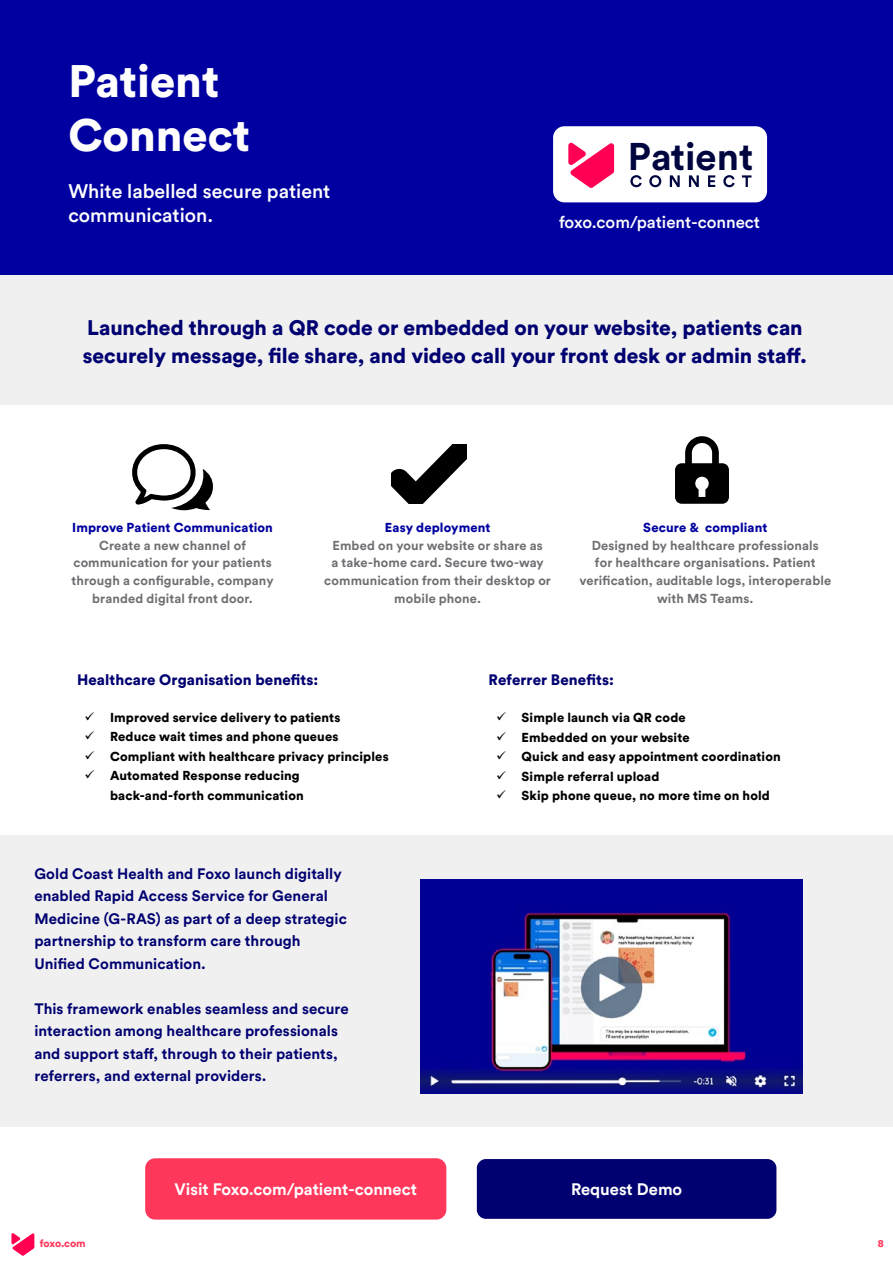
<style>
.page{position:relative;width:893px;height:1263px;background:#fff}
.page>*{position:absolute;margin:0;border:0;box-sizing:border-box;transform-origin:0 0}
.t1{font:900 45px/54px "Circular Std";color:#fff}
.t2{font:700 38.25px "Circular Std";color:#000540}
.t3{font:900 20.85px/27.9px "Circular Std";letter-spacing:-.005em;color:#000071}
.t4{font:500 19.5px/24px "Circular Std";color:#fff}
.t5{font:500 16.8px "Circular Std";color:#fff}
.t6{font:700 16.5px "Circular Std";color:#fff}
.t7{font:700 15px/22.5px "Circular Std";letter-spacing:.005em;color:#000071}
.t8{font:900 15px "Circular Std";letter-spacing:.005em;color:#000071}
.t9{font:700 12.9px/17.5px "Circular Std";letter-spacing:.01em;color:#6d6e71;text-align:center}
.t10{font:900 12.9px/19.5px "Circular Std";letter-spacing:.01em;color:#000}
.t11{font:900 12.9px "Circular Std";letter-spacing:.01em;color:#0000a0}
.t12{font:900 10.5px "Circular Std";letter-spacing:-.005em;color:#ff375b}
</style>
<div class="page">
<div style="left:0;top:836px;width:893px;height:291px;background:#f0f0f0"></div>
<div style="left:0;top:0;width:893px;height:275px;background:#0000a0"></div>
<div style="left:0;top:275px;width:893px;height:129px;background:#f0f0f0"></div>
<div style="left:145px;top:1158px;width:301px;height:61px;background:#ff375b;border-radius:10px"></div>
<div style="left:476px;top:1158px;width:301px;height:61px;background:#000071;border-radius:10px"></div>
<div style="left:475px;top:1157px;width:303px;height:63px;border:2px solid #fff;border-radius:10px"></div>
<div style="left:553px;top:126px;width:214px;height:76px;background:#fff;border-radius:11px"></div>
<svg style="left:630px;top:175px;width:12px;height:12px"></svg>
<svg style="left:649px;top:175px;width:12px;height:12px"></svg>
<svg style="left:670px;top:175px;width:10px;height:12px"></svg>
<svg style="left:689px;top:175px;width:10px;height:12px"></svg>
<svg style="left:708px;top:175px;width:7px;height:12px"></svg>
<svg style="left:723px;top:175px;width:12px;height:12px"></svg>
<svg style="left:742px;top:175px;width:9px;height:12px"></svg>
<svg style="left:568px;top:143px;width:46px;height:45px"></svg>
<img style="left:421px;top:879px;width:381px;height:215px">
<svg style="left:132px;top:444px;width:81px;height:66px"></svg>
<svg style="left:392px;top:444px;width:75px;height:60px"></svg>
<svg style="left:675px;top:436px;width:54px;height:68px"></svg>
<svg style="left:11px;top:1233px;width:24px;height:23px"></svg>
<h1 class="t1" style="left:68px;top:53px;width:183px">Patient<br>Connect</h1>
<h3 class="t4" style="left:68px;top:179px;width:263px">White labelled secure patient communication.</h3>
<h2 class="t2" style="left:628px;top:132px;width:127px">Patient</h2>
<h3 class="t5" style="left:559px;top:211px;width:203px">foxo.com/patient-connect</h3>
<h3 class="t3" style="left:83px;top:313px;width:726px">Launched through a QR code or embedded on your website, patients can securely message, file share, and video call your front desk or admin staff.</h3>
<p class="t11" style="left:72px;top:519px;width:202px">Improve Patient Communication</p>
<p class="t9" style="left:72px;top:536px;width:203px">Create a new channel of communication for your patients through a configurable, company branded digital front door.</p>
<p class="t11" style="left:385px;top:519px;width:107px">Easy deployment</p>
<p class="t9" style="left:324px;top:536px;width:228px">Embed on your website or share as<br>a take-home card. Secure two-way communication from their desktop or mobile phone.</p>
<p class="t11" style="left:643px;top:519px;width:126px">Secure &amp; compliant</p>
<p class="t9" style="left:579px;top:536px;width:253px">Designed by healthcare professionals<br>for healthcare organisations. Patient verification, auditable logs, interoperable with MS Teams.</p>
<p class="t8" style="left:77px;top:669px;width:243px">Healthcare Organisation benefits:</p>
<p class="t10" style="left:110px;top:707px;width:280px">Improved service delivery to patients Reduce wait times and phone queues Compliant with healthcare privacy principles Automated Response reducing back-and-forth communication</p>
<p class="t7" style="left:34px;top:862px;width:314px">Gold Coast Health and Foxo launch digitally enabled Rapid Access Service for General Medicine (G-RAS) as part of a deep strategic partnership to transform care through Unified Communication.</p>
<p class="t7" style="left:34px;top:997px;width:316px">This framework enables seamless and secure interaction among healthcare professionals and support staff, through to their patients, referrers, and external providers.</p>
<p class="t8" style="left:489px;top:670px;width:127px">Referrer Benefits:</p>
<p class="t10" style="left:522px;top:707px;width:261px">Simple launch via QR code<br>Embedded on your website<br>Quick and easy appointment coordination<br>Simple referral upload<br>Skip phone queue, no more time on hold</p>
<p class="t12" style="left:40px;top:1237px;width:47px">foxo.com</p>
<p class="t6" style="left:175px;top:1178px;width:244px">Visit Foxo.com/patient-connect</p>
<p class="t6" style="left:571px;top:1178px;width:113px">Request Demo</p>
<p class="t12" style="left:878px;top:1237px;width:8px">8</p>
</div>
